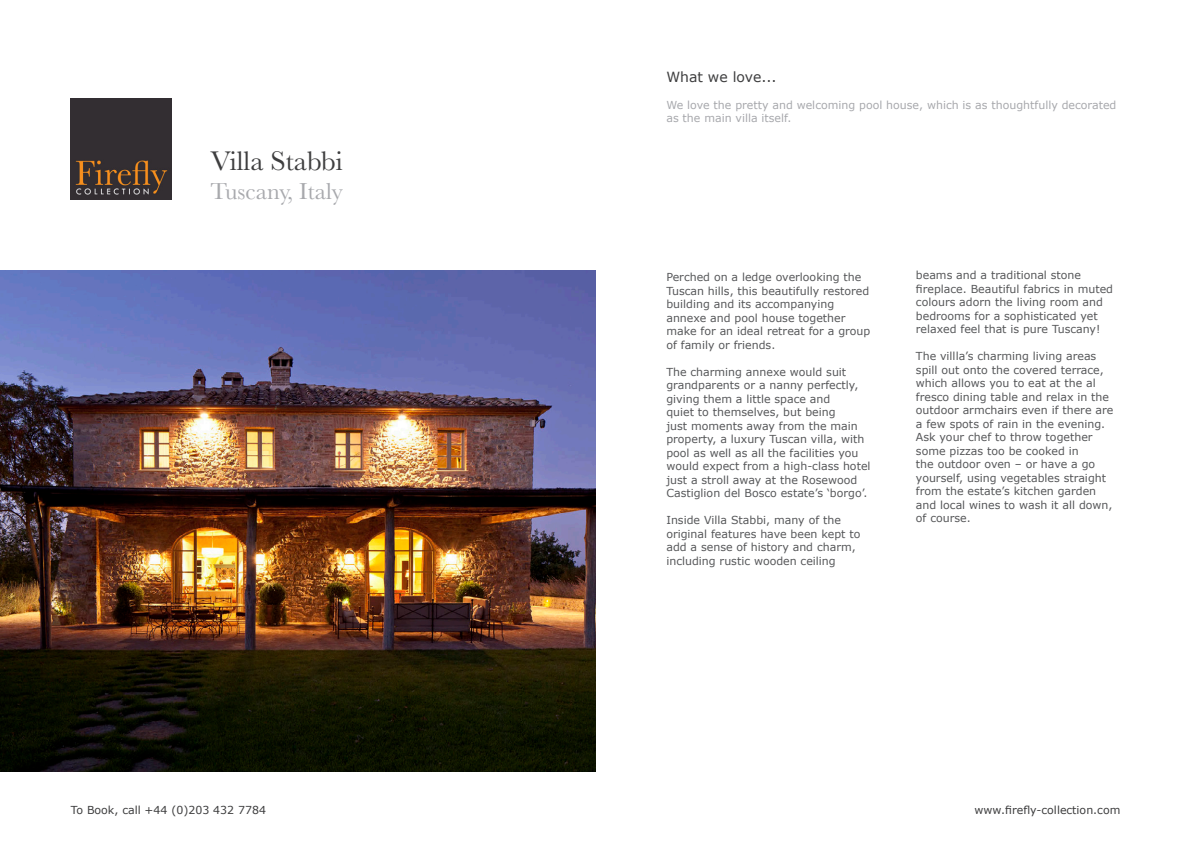
<style>
.page{position:relative;width:1191px;height:842px;background:#fff}
.page>*{position:absolute;margin:0;border:0;box-sizing:border-box;transform-origin:0 0}
.t1{font:28px "Baskerville";color:#3e3e3f}
.t2{font:24px "Baskerville";color:#a8a9ad}
.t3{font:14px "Verdana";color:#3e3e3f}
.t4{font:11px/13.5px "Verdana";color:#57585a}
.t5{font:11px/13.5px "Verdana";color:#a8a9ad}
.t6{font:11px "Verdana";color:#3e3e3f}
</style>
<div class="page">
<img style="left:71px;top:99px;width:101px;height:101px">
<img style="left:0;top:271px;width:595px;height:500px">
<p class="t1" style="left:210px;top:143px;width:134px">Villa Stabbi</p>
<p class="t2" style="left:210px;top:176px;width:134px">Tuscany, Italy</p>
<p class="t6" style="left:71px;top:802px;width:197px">To Book, call +44 (0)203 432 7784</p>
<p class="t3" style="left:666px;top:67px;width:112px">What we love...</p>
<p class="t5" style="left:666px;top:98px;width:451px">We love the pretty and welcoming pool house, which is as thoughtfully decorated as the main villa itself.</p>
<p class="t4" style="left:666px;top:270px;width:205px">Perched on a ledge overlooking the<br>Tuscan hills, this beautifully restored building and its accompanying annexe and pool house together make for an ideal retreat for a group of family or friends.</p>
<p class="t4" style="left:666px;top:365px;width:206px">The charming annexe would suit grandparents or a nanny perfectly, giving them a little space and<br>quiet to themselves, but being<br>just moments away from the main property, a luxury Tuscan villa, with pool as well as all the facilities you would expect from a high-class hotel just a stroll away at the Rosewood Castiglion del Bosco estate’s ‘borgo’.</p>
<p class="t4" style="left:666px;top:513px;width:196px">Inside Villa Stabbi, many of the original features have been kept to add a sense of history and charm, including rustic wooden ceiling</p>
<p class="t4" style="left:916px;top:268px;width:199px">beams and a traditional stone fireplace. Beautiful fabrics in muted colours adorn the living room and bedrooms for a sophisticated yet relaxed feel that is pure Tuscany!</p>
<p class="t4" style="left:916px;top:349px;width:199px">The villla’s charming living areas spill out onto the covered terrace, which allows you to eat at the al fresco dining table and relax in the outdoor armchairs even if there are a few spots of rain in the evening.<br>Ask your chef to throw together some pizzas too be cooked in<br>the outdoor oven – or have a go yourself, using vegetables straight from the estate’s kitchen garden and local wines to wash it all down, of course.</p>
<p class="t6" style="left:974px;top:802px;width:147px">www.firefly-collection.com</p>
</div>
